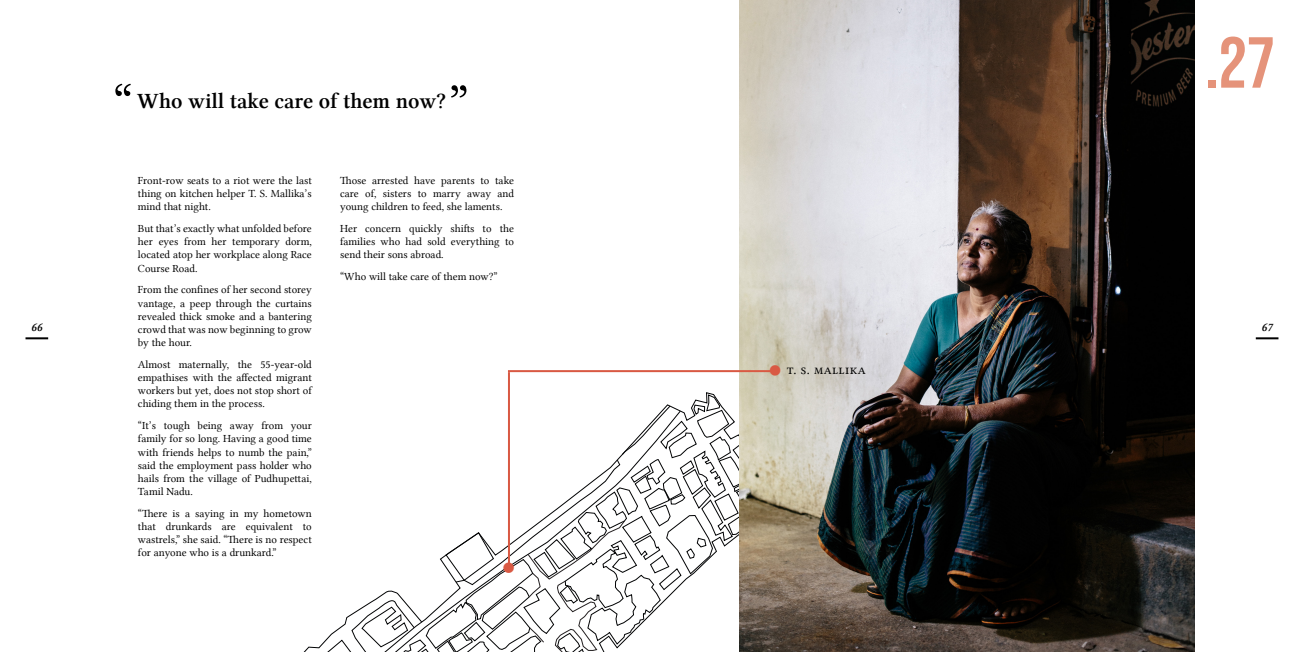
<style>
.page{position:relative;width:1304px;height:652px;background:#fff}
.page>*{position:absolute;margin:0;border:0;box-sizing:border-box;transform-origin:0 0}
.drop_cap_number{font:72px "Bebas Neue";color:#e5937a}
.quote_mark{font:54px "Lin Libertine";color:#000}
.quote_text{font:22px "Lin Libertine Z";color:#000}
.location{font:18px "Wingdings";color:#d95943}
.interviewee_quote{font:14px "Lin Libertine";color:#000}
.t1{font:12px "Lin Libertine ZI";color:#000}
.Body_text{font:11px/13.2px "Lin Libertine";color:#000;text-align:justify}
</style>
<div class="page">
<hr style="left:1256px;top:337px;width:22px;height:2px;background:#000">
<hr style="left:26px;top:337px;width:22px;height:2px;background:#000">
<svg style="left:303px;top:394px;width:437px;height:258px"></svg>
<img style="left:740px;top:0;width:454px;height:652px">
<hr style="left:508px;top:372px;width:2px;height:196px;background:#d95943">
<hr style="left:508px;top:370px;width:265px;height:2px;background:#d95943">
<p class="quote_mark" style="left:113px;top:75px;width:22px">“</p>
<p class="quote_mark" style="left:449px;top:75px;width:22px">”</p>
<p class="quote_text" style="left:137px;top:88px;width:310px">Who will take care of them now?</p>
<p class="drop_cap_number" style="left:1205px;top:22px;width:72px">.27</p>
<p class="Body_text" style="left:138px;top:174px;width:175px">Front-row seats to a riot were the last thing on kitchen helper T. S. Mallika’s mind that night.</p>
<p class="Body_text" style="left:138px;top:222px;width:175px">But that’s exactly what unfolded before her eyes from her temporary dorm, located atop her workplace along Race Course Road.</p>
<p class="Body_text" style="left:138px;top:283px;width:175px">From the confines of her second storey vantage, a peep through the curtains revealed thick smoke and a bantering crowd that was now beginning to grow by the hour.</p>
<p class="Body_text" style="left:138px;top:358px;width:175px">Almost maternally, the 55-year-old empathises with the affected migrant workers but yet, does not stop short of chiding them in the process.</p>
<p class="Body_text" style="left:138px;top:419px;width:175px">“It’s tough being away from your family for so long. Having a good time with friends helps to numb the pain,” said the employment pass holder who hails from the village of Pudhupettai, Tamil Nadu.</p>
<p class="Body_text" style="left:138px;top:507px;width:175px">“There is a saying in my hometown that drunkards are equivalent to wastrels,” she said. “There is no respect for anyone who is a drunkard.”</p>
<p class="Body_text" style="left:340px;top:174px;width:175px">Those arrested have parents to take care of, sisters to marry away and young children to feed, she laments.</p>
<p class="Body_text" style="left:340px;top:222px;width:175px">Her concern quickly shifts to the families who had sold everything to send their sons abroad.</p>
<p class="Body_text" style="left:340px;top:270px;width:159px">“Who will take care of them now?”</p>
<p class="t1" style="left:31px;top:321px;width:13px">66</p>
<p class="t1" style="left:1261px;top:321px;width:13px">67</p>
<p class="location" style="left:768px;top:361px;width:15px">●</p>
<p class="interviewee_quote" style="left:787px;top:362px;width:80px">t. s. mallika</p>
<p class="location" style="left:518px;top:561px;width:15px;rotate:90deg">●</p>
</div>
